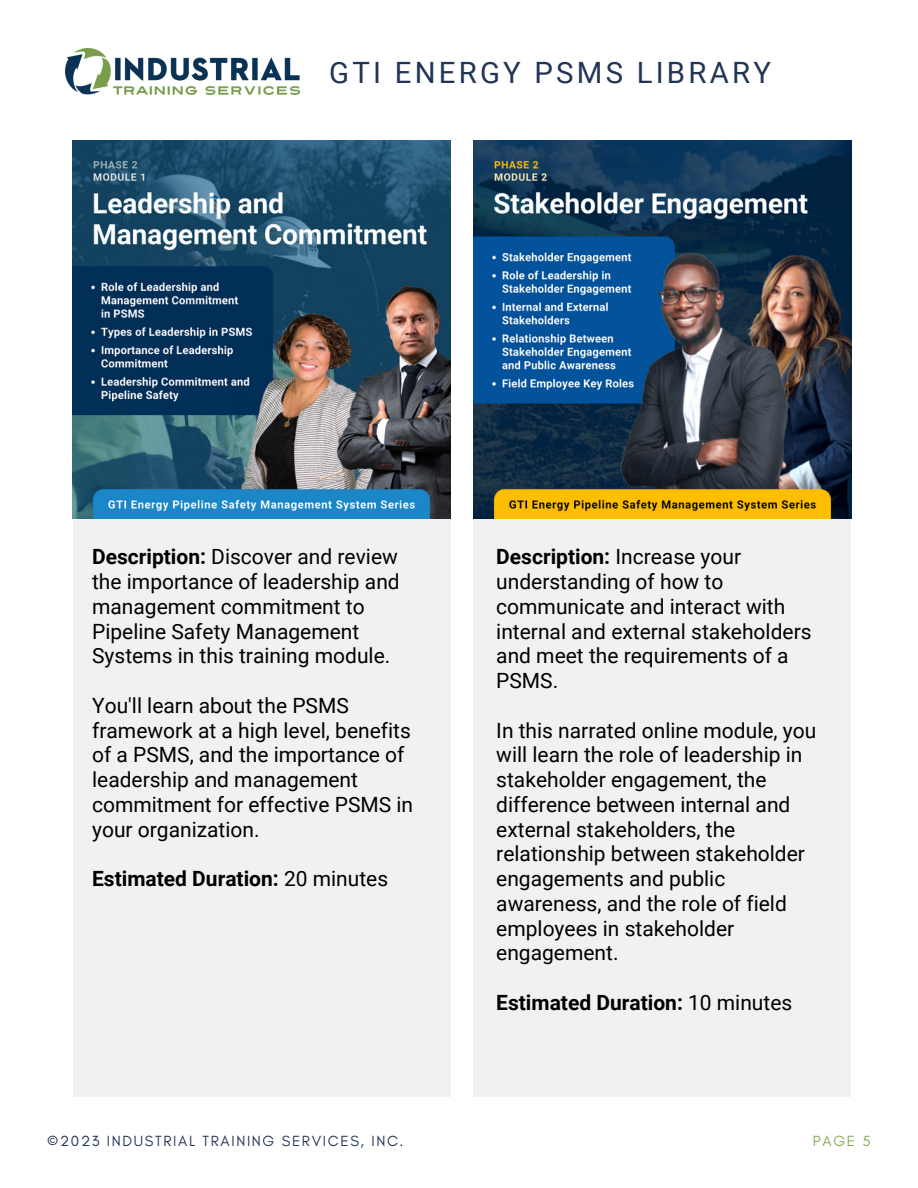
<style>
.page{position:relative;width:918px;height:1188px;background:#fff}
.page>*{position:absolute;margin:0;border:0;box-sizing:border-box;transform-origin:0 0}
.t1{font:29.4px "Roboto";letter-spacing:.11em;color:#223555}
.t2{font:21px/24.8px "Roboto";color:#000}
.t3{font:700 21px "Roboto";color:#000}
.t4{font:15px "Glacial Indifference";letter-spacing:.11em;color:#223555}
.t5{font:15px "Glacial Indifference";color:#82ab51}
.s1{font-weight:700}
.s2{font-weight:400}
</style>
<div class="page">
<img style="left:65px;top:49px;width:234px;height:46px">
<div style="left:473px;top:474px;width:378px;height:622px;background:#f1f1f1"></div>
<div style="left:73px;top:474px;width:378px;height:622px;background:#f1f1f1"></div>
<img style="left:73px;top:140px;width:378px;height:378px">
<img style="left:473px;top:140px;width:378px;height:378px">
<h2 class="t1" style="left:329px;top:56px;width:443px">GTI ENERGY PSMS LIBRARY</h2>
<p class="t2" style="left:92px;top:545px;width:309px"><span class="s1">Description:</span> Discover and review the importance of leadership and management commitment to<br>Pipeline Safety Management<br>Systems in this training module.</p>
<h2 class="t2" style="left:92px;top:693px;width:322px">You'll learn about the PSMS framework at a high level, benefits of a PSMS, and the importance of leadership and management commitment for effective PSMS in your organization.</h2>
<h2 class="t3" style="left:92px;top:867px;width:298px">Estimated Duration: <span class="s2">20 minutes</span></h2>
<h2 class="t2" style="left:496px;top:545px;width:317px"><span class="s1">Description:</span> Increase your understanding of how to communicate and interact with internal and external stakeholders and meet the requirements of a<br>PSMS.</h2>
<p class="t2" style="left:496px;top:718px;width:322px">In this narrated online module, you will learn the role of leadership in stakeholder engagement, the difference between internal and external stakeholders, the relationship between stakeholder engagements and public awareness, and the role of field employees in stakeholder engagement.</p>
<p class="t3" style="left:496px;top:990px;width:298px">Estimated Duration: <span class="s2">10 minutes</span></p>
<h2 class="t4" style="left:47px;top:1131px;width:358px">©2023 INDUSTRIAL TRAINING SERVICES, INC.</h2>
<h2 class="t5" style="left:813px;top:1131px;width:59px">PAGE 5</h2>
</div>
